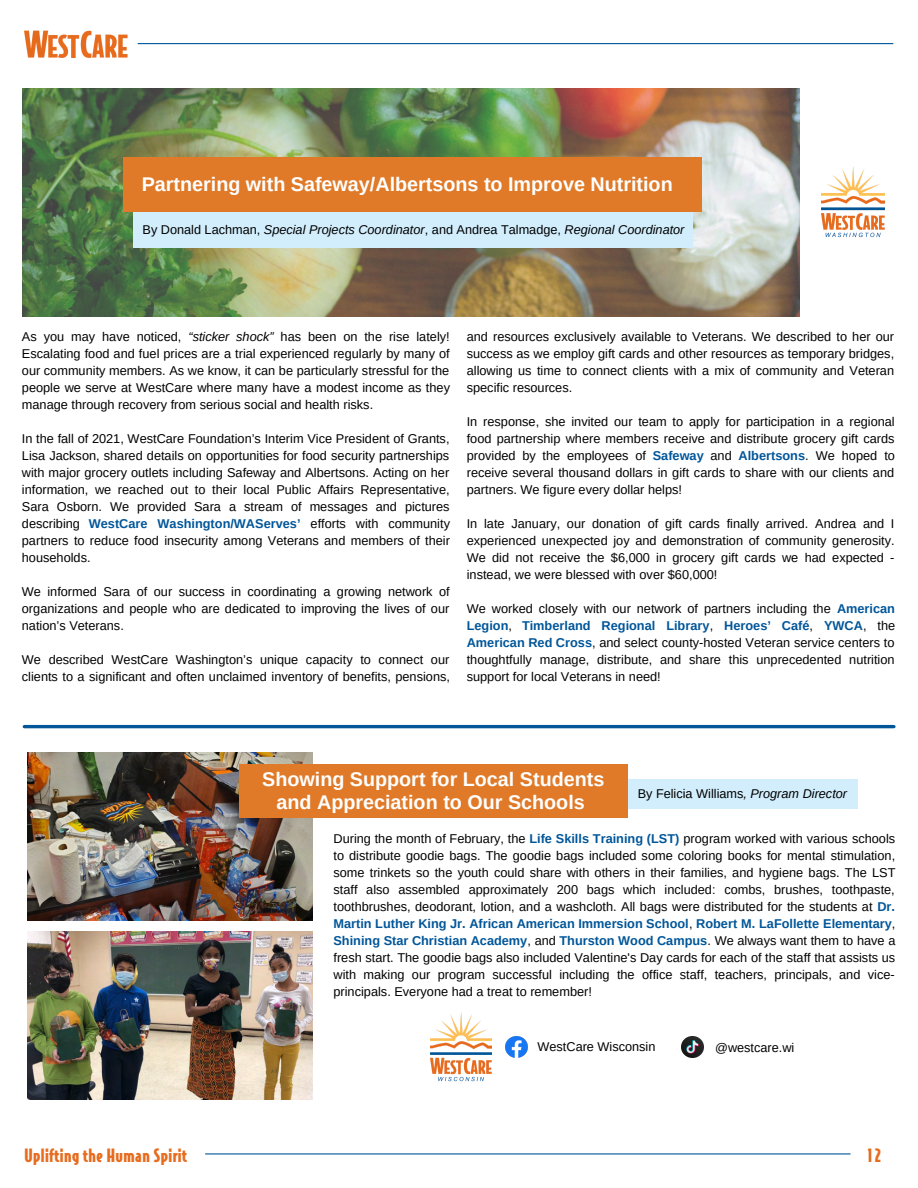
<style>
.page{position:relative;width:918px;height:1188px;background:#fff}
.page>*{position:absolute;margin:0;border:0;box-sizing:border-box;transform-origin:0 0}
.t1{font:700 19.8px/23.7px "Arimo";color:#fff;text-align:center}
.t2{font:900 16.95px "OPTI Jake";color:#e66c1f}
.t3{font:12.75px/17px "Arimo";color:#000;text-align:justify}
.t4{font:italic 12.75px "Arimo";color:#000}
.s1{font-style:normal}
.s2{font-style:italic}
.s3{font-weight:700;color:#005699}
</style>
<div class="page">
<img style="left:23px;top:89px;width:777px;height:227px">
<div style="left:133px;top:212px;width:560px;height:36px;background:#d2eefc"></div>
<div style="left:124px;top:157px;width:578px;height:54px;background:#e07a28"></div>
<img style="left:822px;top:166px;width:63px;height:72px">
<img style="left:27px;top:753px;width:285px;height:168px">
<img style="left:27px;top:932px;width:285px;height:167px">
<div style="left:627px;top:779px;width:231px;height:29px;background:#d2eefc"></div>
<div style="left:240px;top:764px;width:388px;height:54px;background:#e07a28"></div>
<img style="left:506px;top:1036px;width:21px;height:22px">
<img style="left:431px;top:1013px;width:61px;height:69px">
<img style="left:682px;top:1036px;width:21px;height:22px">
<hr style="left:24px;top:725px;width:870px;height:3px;background:#005699">
<hr style="left:138px;top:43px;width:755px;height:1px;background:#005699">
<img style="left:24px;top:30px;width:104px;height:27px">
<hr style="left:206px;top:1153px;width:644px;height:2px;background:#005699">
<p class="t1" style="left:142px;top:172px;width:533px">Partnering with Safeway/Albertsons to Improve Nutrition</p>
<p class="t4" style="left:143px;top:222px;width:544px"><span class="s1">By Donald Lachman,</span> Special Projects Coordinator<span class="s1">, and Andrea Talmadge,</span> Regional Coordinator</p>
<p class="t3" style="left:22px;top:328px;width:430px">As you may have noticed, <span class="s2">“sticker shock”</span> has been on the rise lately!<br>Escalating food and fuel prices are a trial experienced regularly by many of our community members. As we know, it can be particularly stressful for the people we serve at WestCare where many have a modest income as they manage through recovery from serious social and health risks.</p>
<p class="t3" style="left:22px;top:430px;width:430px">In the fall of 2021, WestCare Foundation’s Interim Vice President of Grants, Lisa Jackson, shared details on opportunities for food security partnerships with major grocery outlets including Safeway and Albertsons. Acting on her information, we reached out to their local Public Affairs Representative, Sara Osborn. We provided Sara a stream of messages and pictures describing <span class="s3">WestCare Washington/WAServes’</span> efforts with community partners to reduce food insecurity among Veterans and members of their households.</p>
<p class="t3" style="left:22px;top:583px;width:429px">We informed Sara of our success in coordinating a growing network of organizations and people who are dedicated to improving the lives of our nation’s Veterans.</p>
<p class="t3" style="left:22px;top:651px;width:430px">We described WestCare Washington’s unique capacity to connect our clients to a significant and often unclaimed inventory of benefits, pensions,</p>
<p class="t3" style="left:467px;top:328px;width:429px">and resources exclusively available to Veterans. We described to her our success as we employ gift cards and other resources as temporary bridges, allowing us time to connect clients with a mix of community and Veteran specific resources.</p>
<p class="t3" style="left:467px;top:413px;width:430px">In response, she invited our team to apply for participation in a regional food partnership where members receive and distribute grocery gift cards provided by the employees of <span class="s3">Safeway</span> and <span class="s3">Albertsons</span>. We hoped to receive several thousand dollars in gift cards to share with our clients and partners. We figure every dollar helps!</p>
<p class="t3" style="left:467px;top:515px;width:429px">In late January, our donation of gift cards finally arrived. Andrea and I experienced unexpected joy and demonstration of community generosity.<br>We did not receive the $6,000 in grocery gift cards we had expected - instead, we were blessed with over $60,000!</p>
<p class="t3" style="left:467px;top:600px;width:430px">We worked closely with our network of partners including the <span class="s3">American Legion</span>, <span class="s3">Timberland Regional Library</span>, <span class="s3">Heroes’ Café</span>, <span class="s3">YWCA</span>, the <span class="s3">American Red Cross</span>, and select county-hosted Veteran service centers to thoughtfully manage, distribute, and share this unprecedented nutrition support for local Veterans in need!</p>
<p class="t1" style="left:262px;top:767px;width:344px">Showing Support for Local Students and Appreciation to Our Schools</p>
<p class="t3" style="left:638px;top:785px;width:211px">By Felicia Williams<span class="s2">, Program Director</span></p>
<p class="t3" style="left:334px;top:830px;width:563px">During the month of February, the <span class="s3">Life Skills Training (LST)</span> program worked with various schools to distribute goodie bags. The goodie bags included some coloring books for mental stimulation, some trinkets so the youth could share with others in their families, and hygiene bags. The LST staff also assembled approximately 200 bags which included: combs, brushes, toothpaste, toothbrushes, deodorant, lotion, and a washcloth. All bags were distributed for the students at <span class="s3">Dr.<br>Martin Luther King Jr. African American Immersion School</span>, <span class="s3">Robert M. LaFollette Elementary</span>, <span class="s3">Shining Star Christian Academy</span>, and <span class="s3">Thurston Wood Campus</span>. We always want them to have a fresh start. The goodie bags also included Valentine's Day cards for each of the staff that assists us with making our program successful including the office staff, teachers, principals, and vice&shy;principals. Everyone had a treat to remember!</p>
<p class="t3" style="left:538px;top:1038px;width:119px">WestCare Wisconsin</p>
<p class="t3" style="left:715px;top:1039px;width:81px">@westcare.wi</p>
<p class="t2" style="left:24px;top:1148px;width:165px">Uplifting the Human Spirit</p>
<p class="t2" style="left:866px;top:1148px;width:18px">12</p>
</div>
